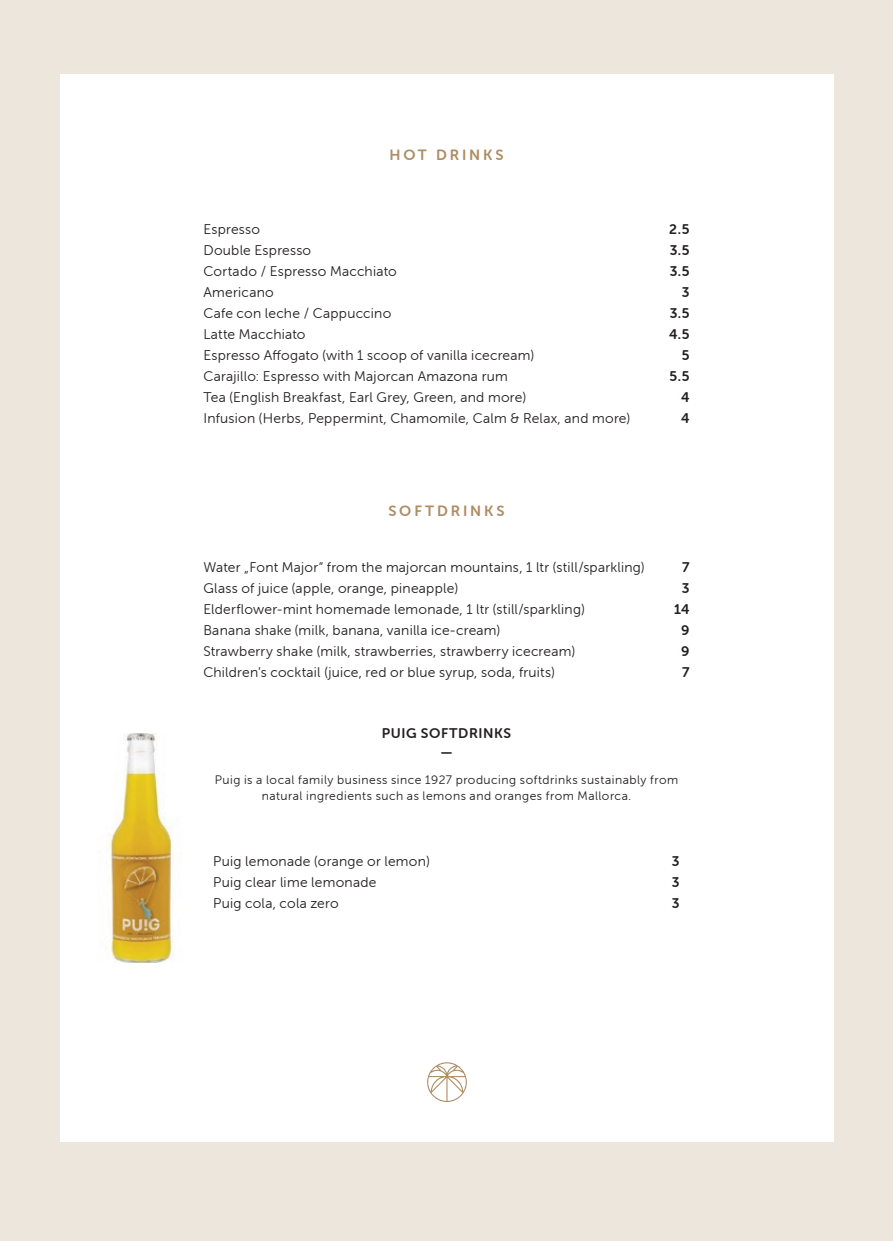
<style>
.page{position:relative;width:893px;height:1241px;background:#fff}
.page>*{position:absolute;margin:0;border:0;box-sizing:border-box;transform-origin:0 0}
.t1{font:14.88px "Museo Sans Rounded 700";letter-spacing:.195em;color:#ad8c61}
.t2{font:14px "Museo Sans Rounded 300";letter-spacing:.02em;color:#231f20}
.t3{font:14px/19.2px "Museo Sans Rounded 700";letter-spacing:.04em;color:#231f20;text-align:center}
.t4{font:12.25px/15.8px "Museo Sans Rounded 300";letter-spacing:.045em;color:#231f20;text-align:center}
</style>
<div class="page">
<div style="left:0;top:0;width:893px;height:1240px;background:#ede6dd"></div>
<div style="left:60px;top:74px;width:773px;height:1067px;background:#fff"></div>
<img style="left:109px;top:733px;width:65px;height:229px">
<svg style="left:427px;top:1062px;width:40px;height:39px"></svg>
<p class="t1" style="left:389px;top:147px;width:116px">HOT DRINKS</p>
<p class="t2" style="left:203px;top:221px;width:58px">Espresso</p>
<p class="t3" style="left:669px;top:219px;width:22px">2.5</p>
<p class="t2" style="left:203px;top:242px;width:109px">Double Espresso</p>
<p class="t3" style="left:670px;top:240px;width:21px">3.5</p>
<p class="t2" style="left:203px;top:263px;width:195px">Cortado / Espresso Macchiato</p>
<p class="t3" style="left:670px;top:261px;width:21px">3.5</p>
<p class="t2" style="left:203px;top:284px;width:72px">Americano</p>
<p class="t3" style="left:682px;top:282px;width:9px">3</p>
<p class="t2" style="left:203px;top:305px;width:189px">Cafe con leche / Cappuccino</p>
<p class="t3" style="left:670px;top:303px;width:21px">3.5</p>
<p class="t2" style="left:203px;top:326px;width:104px">Latte Macchiato</p>
<p class="t3" style="left:669px;top:324px;width:22px">4.5</p>
<p class="t2" style="left:203px;top:347px;width:332px">Espresso Affogato (with 1 scoop of vanilla icecream)</p>
<p class="t3" style="left:682px;top:345px;width:9px">5</p>
<p class="t2" style="left:203px;top:368px;width:306px">Carajillo: Espresso with Majorcan Amazona rum</p>
<p class="t3" style="left:670px;top:366px;width:21px">5.5</p>
<p class="t2" style="left:203px;top:389px;width:324px">Tea (English Breakfast, Earl Grey, Green, and more)</p>
<p class="t3" style="left:681px;top:387px;width:10px">4</p>
<p class="t2" style="left:203px;top:410px;width:428px">Infusion (Herbs, Peppermint, Chamomile, Calm &amp; Relax, and more)</p>
<p class="t3" style="left:681px;top:408px;width:10px">4</p>
<p class="t1" style="left:388px;top:502px;width:118px">SOFTDRINKS</p>
<p class="t2" style="left:203px;top:559px;width:443px">Water „Font Major” from the majorcan mountains, 1 ltr (still/sparkling)</p>
<p class="t3" style="left:682px;top:557px;width:9px">7</p>
<p class="t2" style="left:203px;top:580px;width:256px">Glass of juice (apple, orange, pineapple)</p>
<p class="t3" style="left:682px;top:578px;width:9px">3</p>
<p class="t2" style="left:203px;top:601px;width:383px">Elderflower-mint homemade lemonade, 1 ltr (still/sparkling)</p>
<p class="t3" style="left:674px;top:599px;width:17px">14</p>
<p class="t2" style="left:203px;top:622px;width:298px">Banana shake (milk, banana, vanilla ice-cream)</p>
<p class="t3" style="left:681px;top:620px;width:10px">9</p>
<p class="t2" style="left:203px;top:643px;width:373px">Strawberry shake (milk, strawberries, strawberry icecream)</p>
<p class="t3" style="left:681px;top:641px;width:10px">9</p>
<p class="t2" style="left:203px;top:664px;width:353px">Children’s cocktail (juice, red or blue syrup, soda, fruits)</p>
<p class="t3" style="left:682px;top:662px;width:9px">7</p>
<p class="t3" style="left:382px;top:723px;width:131px">PUIG SOFTDRINKS —</p>
<p class="t4" style="left:215px;top:771px;width:465px">Puig is a local family business since 1927 producing softdrinks sustainably from natural ingredients such as lemons and oranges from Mallorca.</p>
<p class="t2" style="left:213px;top:853px;width:218px">Puig lemonade (orange or lemon)</p>
<p class="t3" style="left:672px;top:851px;width:9px">3</p>
<p class="t2" style="left:213px;top:874px;width:165px">Puig clear lime lemonade</p>
<p class="t3" style="left:672px;top:872px;width:9px">3</p>
<p class="t2" style="left:213px;top:895px;width:127px">Puig cola, cola zero</p>
<p class="t3" style="left:672px;top:893px;width:9px">3</p>
</div>
